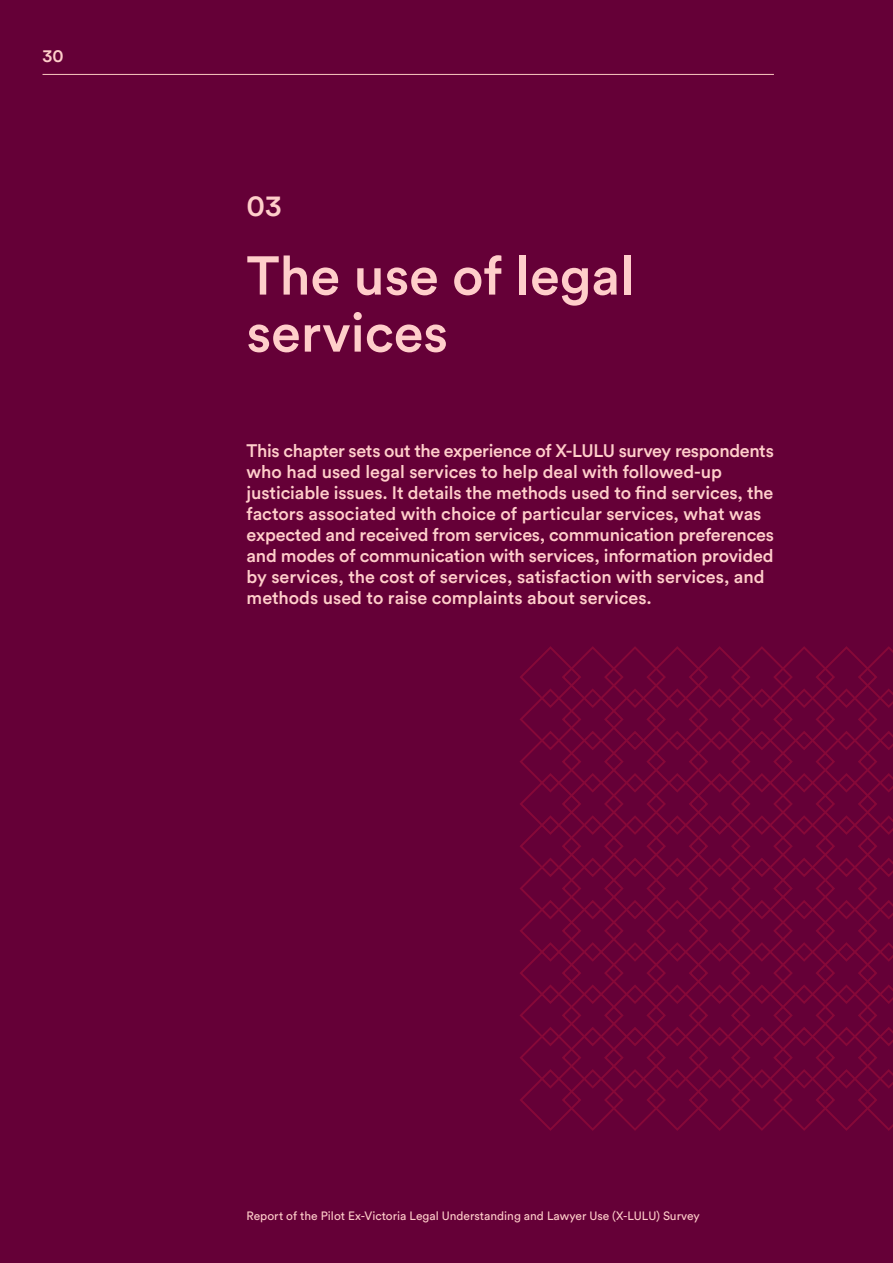
<style>
.page{position:relative;width:893px;height:1263px;background:#650037}
.page>*{position:absolute;margin:0;border:0;box-sizing:border-box;transform-origin:0 0}
.t1{font:500 54px/57px "Circular Std";color:#ffceca}
.t2{font:500 30px "Circular Std";color:#ffceca}
.t3{font:500 18px/21px "Circular Std";letter-spacing:-.01em;color:#ffceca}
.t4{font:12px "Circular Std";color:#ffceca}
</style>
<div class="page">
<svg style="left:520px;top:646px;width:373px;height:485px"></svg>
<hr style="left:43px;top:74px;width:731px;height:1px;background:#fbcbc1">
<p class="t3" style="left:43px;top:44px;width:23px">30</p>
<p class="t2" style="left:247px;top:186px;width:37px">03</p>
<h1 class="t1" style="left:247px;top:246px;width:389px">The use of legal services</h1>
<p class="t3" style="left:247px;top:440px;width:529px">This chapter sets out the experience of X-LULU survey respondents who had used legal services to help deal with followed-up justiciable issues. It details the methods used to find services, the factors associated with choice of particular services, what was expected and received from services, communication preferences and modes of communication with services, information provided by services, the cost of services, satisfaction with services, and methods used to raise complaints about services.</p>
<p class="t4" style="left:247px;top:1209px;width:455px">Report of the Pilot Ex-Victoria Legal Understanding and Lawyer Use (X-LULU) Survey</p>
</div>
